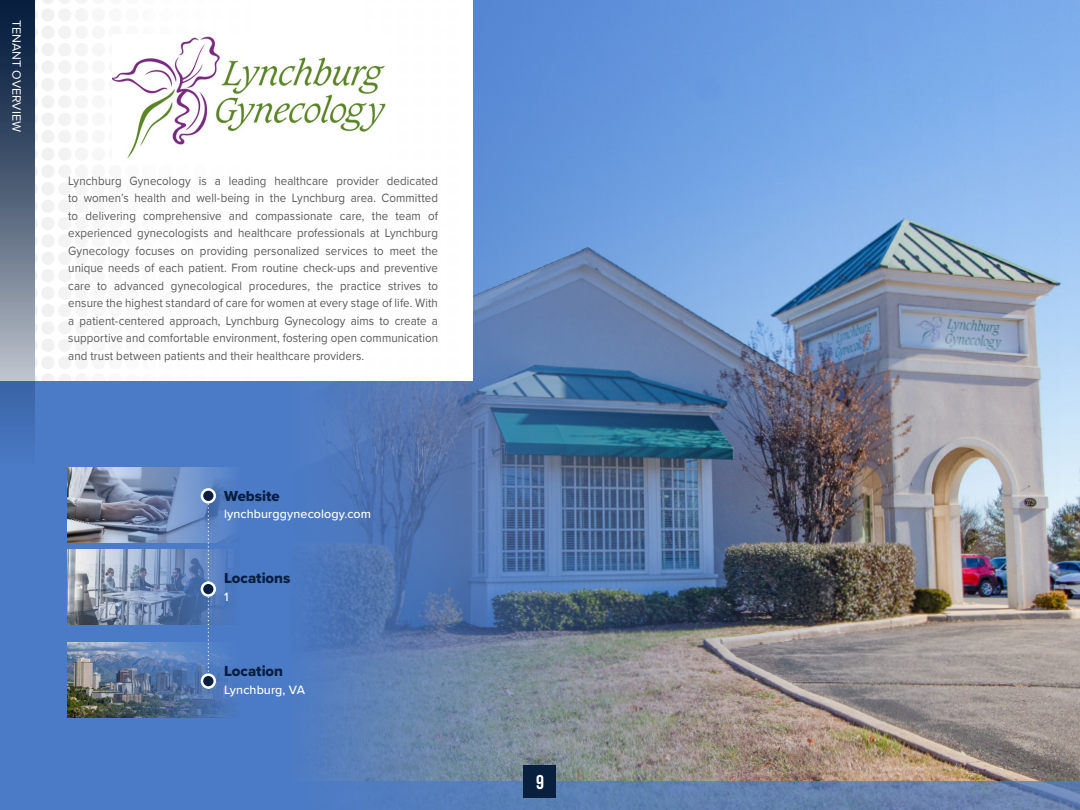
<style>
.page{position:relative;width:1080px;height:810px;background:#4b7bc7}
.page>*{position:absolute;margin:0;border:0;box-sizing:border-box;transform-origin:0 0}
.t1{font:700 20px "Bebas Neue";color:#fff}
.t2{font:15px "Proxima Nova Extrabld";color:#071e3f}
.t3{font:12.5px/17.5px "Proxima Nova";letter-spacing:.005em;color:#58595b;text-align:justify;scale:.92 1}
.t4{font:500 12.5px "Proxima Nova";letter-spacing:.005em;color:#fff}
.t5{font:12.5px "Proxima Nova";color:#fff}
</style>
<div class="page">
<img style="left:306px;top:0;width:774px;height:781px">
<img style="left:68px;top:467px;width:164px;height:75px">
<img style="left:68px;top:550px;width:162px;height:74px">
<img style="left:68px;top:643px;width:164px;height:75px">
<svg style="left:208px;top:503px;width:1px;height:170px"></svg>
<svg style="left:202px;top:489px;width:13px;height:13px"></svg>
<div style="left:201px;top:488px;width:15px;height:15px;border:2px solid #fff;border-radius:50%"></div>
<svg style="left:202px;top:583px;width:13px;height:12px"></svg>
<div style="left:201px;top:581px;width:15px;height:16px;border:2px solid #fff;border-radius:50%"></div>
<svg style="left:202px;top:675px;width:13px;height:12px"></svg>
<div style="left:201px;top:673px;width:15px;height:16px;border:2px solid #fff;border-radius:50%"></div>
<div style="left:35px;top:0;width:428px;height:381px;background:#fff"></div>
<svg style="left:0;top:0;width:35px;height:443px;background:#526683"></svg>
<img style="left:112px;top:35px;width:275px;height:125px">
<svg style="left:382px;top:781px;width:698px;height:29px"></svg>
<div style="left:524px;top:765px;width:32px;height:32px;background:#091f3e"></div>
<p class="t5" style="left:26px;top:20px;width:113px;rotate:90deg">TENANT OVERVIEW</p>
<p class="t3" style="left:68px;top:171px;width:403px">Lynchburg Gynecology is a leading healthcare provider dedicated to women’s health and well-being in the Lynchburg area. Committed to delivering comprehensive and compassionate care, the team of experienced gynecologists and healthcare professionals at Lynchburg Gynecology focuses on providing personalized services to meet the unique needs of each patient. From routine check-ups and preventive care to advanced gynecological procedures, the practice strives to ensure the highest standard of care for women at every stage of life. With a patient-centered approach, Lynchburg Gynecology aims to create a supportive and comfortable environment, fostering open communication and trust between patients and their healthcare providers.</p>
<p class="t2" style="left:224px;top:485px;width:57px">Website</p>
<p class="t4" style="left:224px;top:505px;width:148px">lynchburggynecology.com</p>
<p class="t2" style="left:224px;top:567px;width:68px">Locations</p>
<p class="t4" style="left:224px;top:587px;width:6px">1</p>
<p class="t2" style="left:224px;top:660px;width:61px">Location</p>
<p class="t4" style="left:224px;top:680px;width:82px">Lynchburg, VA</p>
<h1 class="t1" style="left:536px;top:771px;width:9px">9</h1>
</div>
